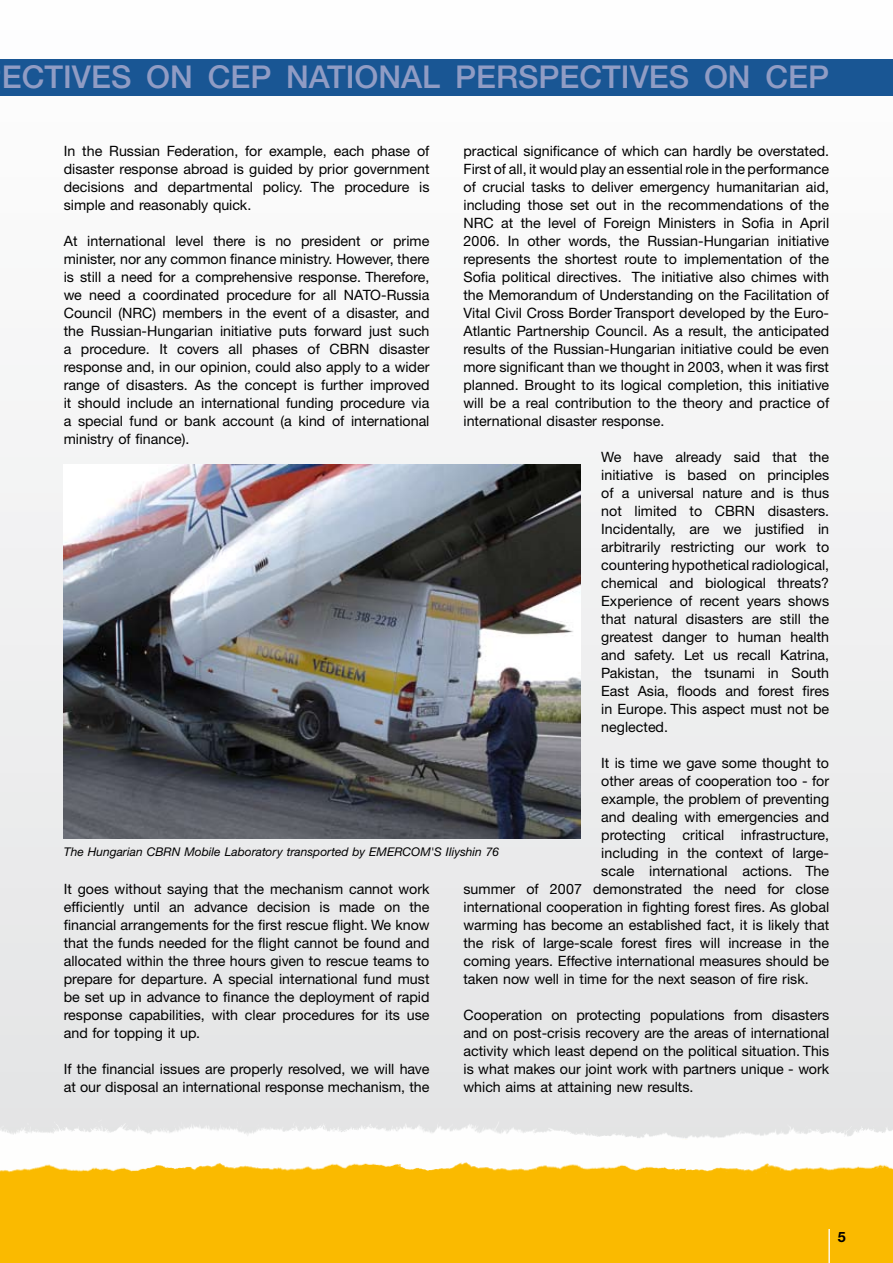
<style>
.page{position:relative;width:893px;height:1263px;background:#fff}
.page>*{position:absolute;margin:0;border:0;box-sizing:border-box;transform-origin:0 0}
.t1{font:500 31.5px "Helvetica Neue";color:#909cc4}
.t2{font:14.25px/18px "Helvetica Neue CE";color:#000;text-align:justify}
.t3{font:italic 12px "Helvetica Neue CE";color:#000}
</style>
<div class="page">
<div style="left:0;top:0;width:893px;height:1149px;background:linear-gradient(to right,#f2f2f3,#f1f1f1)"></div>
<div style="left:0;top:1140px;width:893px;height:123px;background:#faba00"></div>
<img style="left:0;top:1111px;width:893px;height:62px">
<div style="left:0;top:60px;width:893px;height:36px;background:#195694"></div>
<img style="left:64px;top:465px;width:516px;height:374px">
<hr style="left:828px;top:1229px;width:2px;height:34px;background:#fff">
<h1 class="t1" style="left:-19px;top:58px;width:19px">ECTI</h1>
<h1 class="t1" style="left:72px;top:58px;width:97px">VES ON</h1>
<h1 class="t1" style="left:208px;top:58px;width:122px">CEP NATIONA</h1>
<h1 class="t1" style="left:422px;top:58px;width:54px">L PER</h1>
<h1 class="t1" style="left:518px;top:58px;width:39px">SPECTI</h1>
<h1 class="t1" style="left:630px;top:58px;width:97px">VES ON</h1>
<h1 class="t1" style="left:765px;top:58px;width:65px">CEP</h1>
<p class="t2" style="left:64px;top:142px;width:367px">In the Russian Federation, for example, each phase of disaster response abroad is guided by prior government decisions and departmental policy. The procedure is simple and reasonably quick.</p>
<p class="t2" style="left:64px;top:232px;width:367px">At international level there is no president or prime minister, nor any common finance ministry. However, there is still a need for a comprehensive response. Therefore, we need a coordinated procedure for all NATO-Russia Council (NRC) members in the event of a disaster, and the Russian-Hungarian initiative puts forward just such a procedure. It covers all phases of CBRN disaster response and, in our opinion, could also apply to a wider range of disasters. As the concept is further improved it should include an international funding procedure via a special fund or bank account (a kind of international ministry of finance).</p>
<p class="t2" style="left:463px;top:142px;width:367px">practical significance of which can hardly be overstated.<br>First of all, it would play an essential role in the performance of crucial tasks to deliver emergency humanitarian aid, including those set out in the recommendations of the NRC at the level of Foreign Ministers in Sofia in April 2006. In other words, the Russian-Hungarian initiative represents the shortest route to implementation of the Sofia political directives. The initiative also chimes with the Memorandum of Understanding on the Facilitation of Vital Civil Cross Border Transport developed by the Euro-Atlantic Partnership Council. As a result, the anticipated results of the Russian-Hungarian initiative could be even more significant than we thought in 2003, when it was first planned. Brought to its logical completion, this initiative will be a real contribution to the theory and practice of international disaster response.</p>
<p class="t2" style="left:601px;top:448px;width:229px">We have already said that the initiative is based on principles of a universal nature and is thus not limited to CBRN disasters.<br>Incidentally, are we justified in arbitrarily restricting our work to countering hypothetical radiological, chemical and biological threats?<br>Experience of recent years shows that natural disasters are still the greatest danger to human health and safety. Let us recall Katrina, Pakistan, the tsunami in South East Asia, floods and forest fires in Europe. This aspect must not be neglected.</p>
<p class="t2" style="left:601px;top:754px;width:229px">It is time we gave some thought to</p>
<p class="t2" style="left:601px;top:772px;width:229px">other areas of cooperation too - for</p>
<p class="t2" style="left:601px;top:790px;width:229px">example, the problem of preventing</p>
<p class="t2" style="left:601px;top:808px;width:229px">and dealing with emergencies and</p>
<p class="t2" style="left:601px;top:826px;width:229px">protecting critical infrastructure,</p>
<p class="t2" style="left:601px;top:844px;width:229px">including in the context of large-</p>
<p class="t2" style="left:601px;top:862px;width:229px">scale international actions. The</p>
<p class="t2" style="left:463px;top:880px;width:367px">summer of 2007 demonstrated the need for close</p>
<p class="t2" style="left:463px;top:898px;width:367px">international cooperation in fighting forest fires. As global</p>
<p class="t2" style="left:463px;top:916px;width:367px">warming has become an established fact, it is likely that</p>
<p class="t2" style="left:463px;top:934px;width:367px">the risk of large-scale forest fires will increase in the</p>
<p class="t2" style="left:463px;top:952px;width:367px">coming years. Effective international measures should be</p>
<p class="t2" style="left:463px;top:970px;width:347px">taken now well in time for the next season of fire risk.</p>
<p class="t2" style="left:463px;top:1006px;width:367px">Cooperation on protecting populations from disasters and on post-crisis recovery are the areas of international activity which least depend on the political situation. This is what makes our joint work with partners unique - work which aims at attaining new results.</p>
<p class="t3" style="left:64px;top:844px;width:437px">The Hungarian CBRN Mobile Laboratory transported by EMERCOM'S Iliyshin 76</p>
<p class="t2" style="left:64px;top:880px;width:367px">It goes without saying that the mechanism cannot work efficiently until an advance decision is made on the financial arrangements for the first rescue flight. We know that the funds needed for the flight cannot be found and allocated within the three hours given to rescue teams to prepare for departure. A special international fund must be set up in advance to finance the deployment of rapid response capabilities, with clear procedures for its use and for topping it up.</p>
<p class="t2" style="left:64px;top:1060px;width:367px">If the financial issues are properly resolved, we will have at our disposal an international response mechanism, the</p>
</div>
